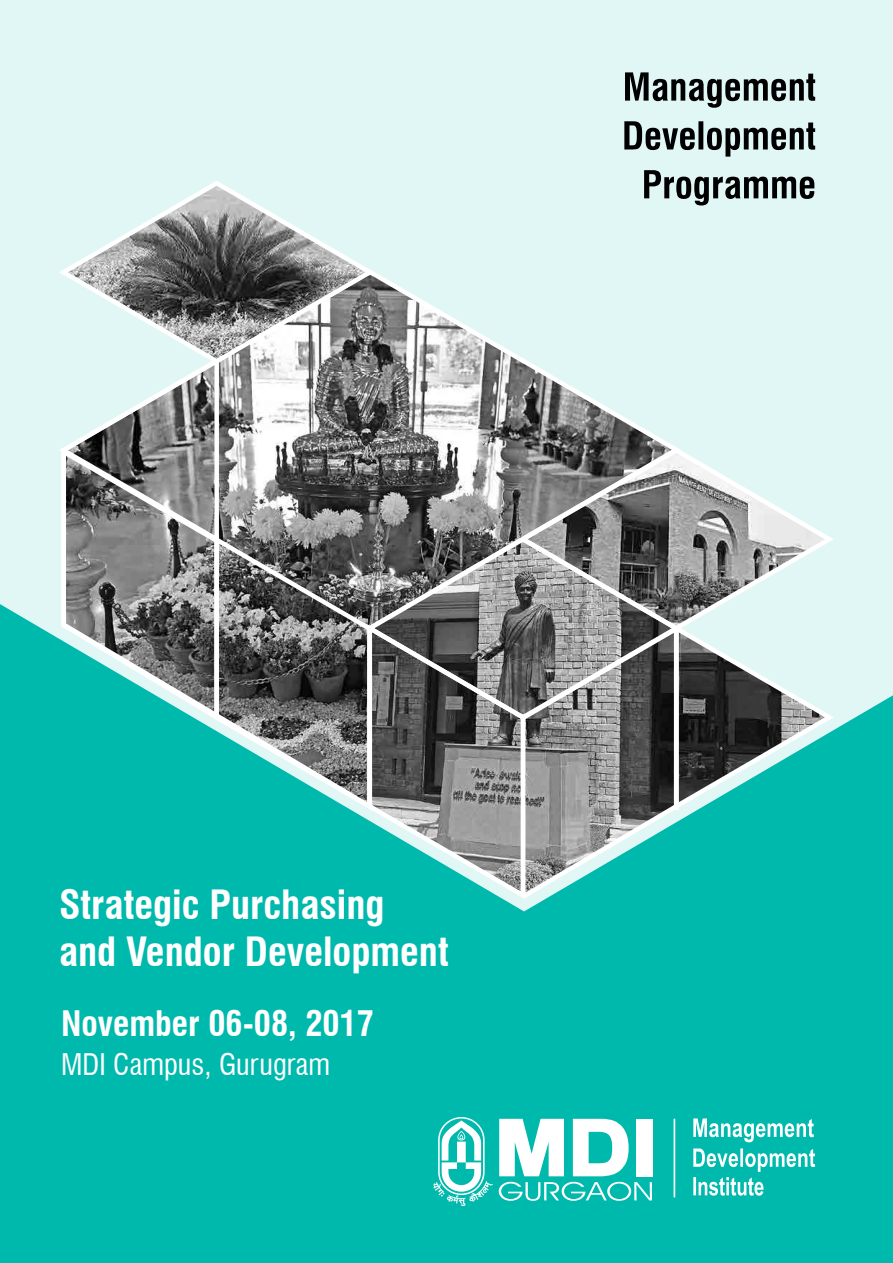
<style>
.page{position:relative;width:893px;height:1263px;background:#e0f7f5}
.page>*{position:absolute;margin:0;border:0;box-sizing:border-box;transform-origin:0 0}
.t1{font:700 condensed 39.45px/47.2px "Swiss 721 BT";color:#fff}
.t2{font:700 condensed 34.35px "Swiss 721 BT";color:#fff}
.t3{font:condensed 29.1px "Swiss 721 BT";color:#fff}
</style>
<div class="page">
<svg style="left:219px;top:272px;width:458px;height:260px"></svg>
<div style="left:0;top:604px;width:893px;height:659px;background:#00b9ad"></div>
<svg style="left:518px;top:448px;width:316px;height:172px"></svg>
<svg style="left:527px;top:620px;width:311px;height:281px;background:#5f9995"></svg>
<svg style="left:59px;top:181px;width:315px;height:183px"></svg>
<svg style="left:59px;top:357px;width:160px;height:364px"></svg>
<svg style="left:212px;top:532px;width:315px;height:371px;background:#5b8582"></svg>
<svg style="left:625px;top:72px;width:190px;height:36px"></svg>
<svg style="left:624px;top:121px;width:191px;height:36px"></svg>
<svg style="left:644px;top:170px;width:170px;height:35px"></svg>
<svg style="left:499px;top:1119px;width:65px;height:57px;background:#d2f2f0"></svg>
<svg style="left:573px;top:1119px;width:56px;height:57px;background:#b1e9e6"></svg>
<div style="left:636px;top:1119px;width:16px;height:57px;background:#fff"></div>
<svg style="left:499px;top:1182px;width:153px;height:19px;background:#47ccc3"></svg>
<svg style="left:693px;top:1118px;width:121px;height:24px;background:#56d0c8"></svg>
<svg style="left:693px;top:1148px;width:122px;height:48px;background:#41cac1"></svg>
<svg style="left:433px;top:1117px;width:60px;height:89px;background:#5ad1ca"></svg>
<hr style="left:674px;top:1119px;width:1px;height:78px;background:#fff">
<img style="left:68px;top:186px;width:297px;height:173px">
<p class="t1" style="left:59px;top:881px;width:391px">Strategic Purchasing and Vendor Development</p>
<p class="t2" style="left:61px;top:1003px;width:315px">November 06-08, 2017</p>
<p class="t3" style="left:61px;top:1047px;width:270px">MDI Campus, Gurugram</p>
</div>
